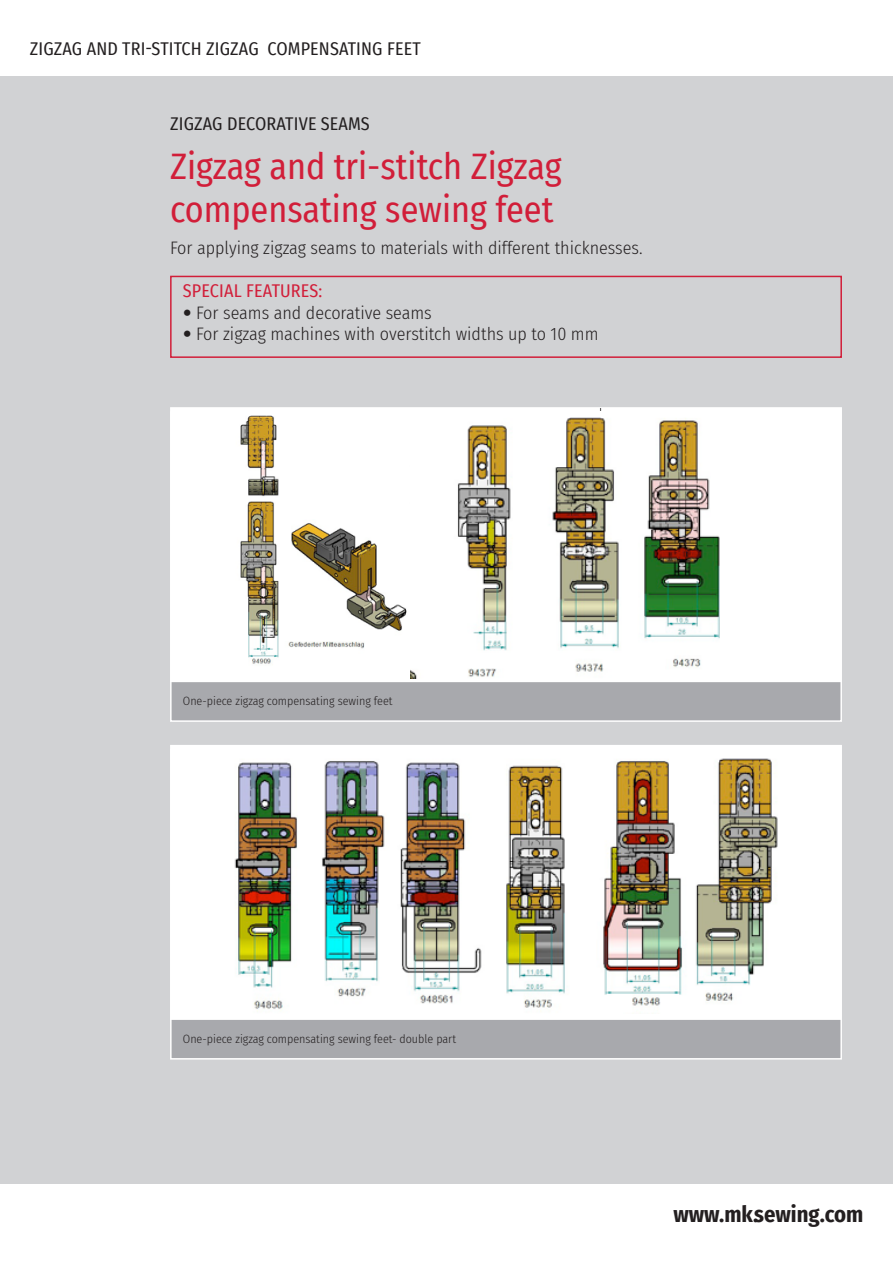
<style>
.page{position:relative;width:893px;height:1263px;background:#fff}
.page>*{position:absolute;margin:0;border:0;box-sizing:border-box;transform-origin:0 0}
.t1{font:36px "Fira Sans Condensed";color:#d11e39}
.t2{font:700 22.5px "Fira Sans Condensed";color:#231f20}
.t3{font:300 18px "Fira Sans Condensed";color:#231f20}
.t4{font:18px "Fira Sans Condensed";letter-spacing:.01em;color:#231f20}
.t5{font:18px "Fira Sans Condensed";letter-spacing:.01em;color:#d11e39}
.t6{font:300 12px "Fira Sans Condensed";color:#231f20}
.s1{font-family:"Frutiger";font-weight:400;font-stretch:condensed}
</style>
<div class="page">
<div style="left:0;top:77px;width:893px;height:1186px;background:#d1d2d4"></div>
<div style="left:170px;top:276px;width:672px;height:82px;border:2px solid #d11e39"></div>
<div style="left:170px;top:749px;width:672px;height:310px;background:#a8a9ad;border:2px solid #fff"></div>
<div style="left:170px;top:745px;width:672px;height:275px;background:#fff"></div>
<img style="left:234px;top:758px;width:544px;height:253px">
<div style="left:170px;top:411px;width:672px;height:311px;background:#a8a9ad;border:2px solid #fff"></div>
<div style="left:170px;top:407px;width:672px;height:275px;background:#fff"></div>
<img style="left:229px;top:408px;width:422px;height:256px">
<img style="left:411px;top:412px;width:309px;height:266px">
<div style="left:0;top:1184px;width:893px;height:79px;background:#fff"></div>
<p class="t4" style="left:30px;top:35px;width:392px">ZIGZAG AND TRI-STITCH ZIGZAG COMPENSATING FEET</p>
<p class="t4" style="left:170px;top:110px;width:201px">ZIGZAG DECORATIVE SEAMS</p>
<p class="t1" style="left:170px;top:139px;width:393px">Zigzag and tri-stitch Zigzag</p>
<p class="t1" style="left:170px;top:182px;width:385px">compensating sewing feet</p>
<p class="t3" style="left:170px;top:235px;width:474px">For applying zigzag seams to materials with different thicknesses.</p>
<p class="t5" style="left:183px;top:277px;width:141px">SPECIAL FEATURES:</p>
<p class="t3" style="left:183px;top:300px;width:251px"><span class="s1">•</span> For seams and decorative seams</p>
<p class="t3" style="left:183px;top:321px;width:417px"><span class="s1">•</span> For zigzag machines with overstitch widths up to 10 mm</p>
<p class="t6" style="left:183px;top:692px;width:211px">One-piece zigzag compensating sewing feet</p>
<p class="t6" style="left:183px;top:1030px;width:275px">One-piece zigzag compensating sewing feet- double part</p>
<p class="t2" style="left:673px;top:1195px;width:191px">www.mk. sewing.com</p>
</div>
